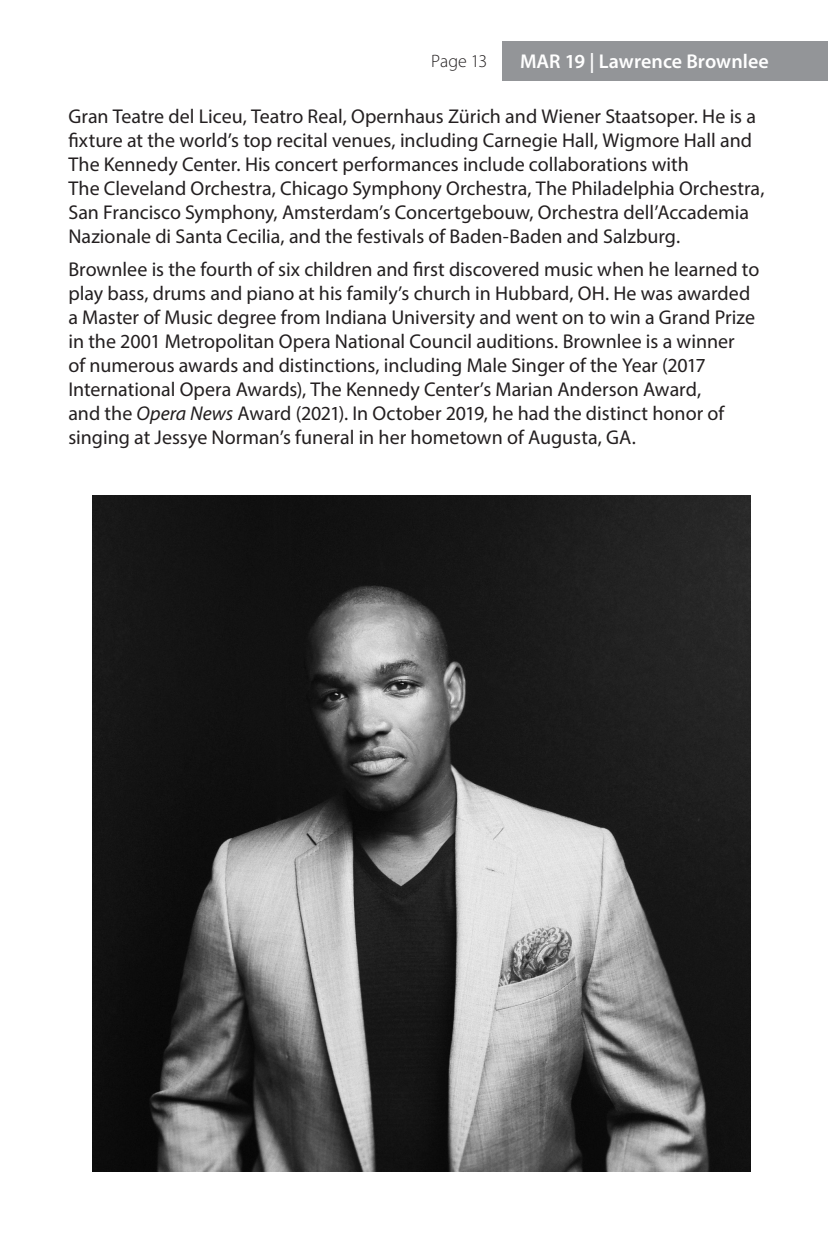
<style>
.page{position:relative;width:828px;height:1260px;background:#fff}
.page>*{position:absolute;margin:0;border:0;box-sizing:border-box;transform-origin:0 0}
.t1{font:20px/24px "Myriad Pro";color:#231f20}
.t2{font:600 20px "Myriad Pro";letter-spacing:.005em;color:#fff}
.t3{font:300 18px "Myriad Pro";color:#231f20}
.s1{font-style:italic}
</style>
<div class="page">
<div style="left:503px;top:41px;width:325px;height:39px;background:#939598"></div>
<img style="left:92px;top:496px;width:658px;height:676px">
<p class="t3" style="left:431px;top:50px;width:57px">Page 13</p>
<p class="t2" style="left:520px;top:48px;width:250px">MAR 19 | Lawrence Brownlee</p>
<p class="t1" style="left:68px;top:104px;width:698px">Gran Teatre del Liceu, Teatro Real, Opernhaus Zürich and Wiener Staatsoper. He is a fixture at the world’s top recital venues, including Carnegie Hall, Wigmore Hall and The Kennedy Center. His concert performances include collaborations with<br>The Cleveland Orchestra, Chicago Symphony Orchestra, The Philadelphia Orchestra, San Francisco Symphony, Amsterdam’s Concertgebouw, Orchestra dell’Accademia Nazionale di Santa Cecilia, and the festivals of Baden-Baden and Salzburg.</p>
<p class="t1" style="left:68px;top:257px;width:692px">Brownlee is the fourth of six children and first discovered music when he learned to play bass, drums and piano at his family’s church in Hubbard, OH. He was awarded a Master of Music degree from Indiana University and went on to win a Grand Prize in the 2001 Metropolitan Opera National Council auditions. Brownlee is a winner<br>of numerous awards and distinctions, including Male Singer of the Year (2017<br>International Opera Awards), The Kennedy Center’s Marian Anderson Award,<br>and the <span class="s1">Opera News</span> Award (2021). In October 2019, he had the distinct honor of singing at Jessye Norman’s funeral in her hometown of Augusta, GA.</p>
</div>
